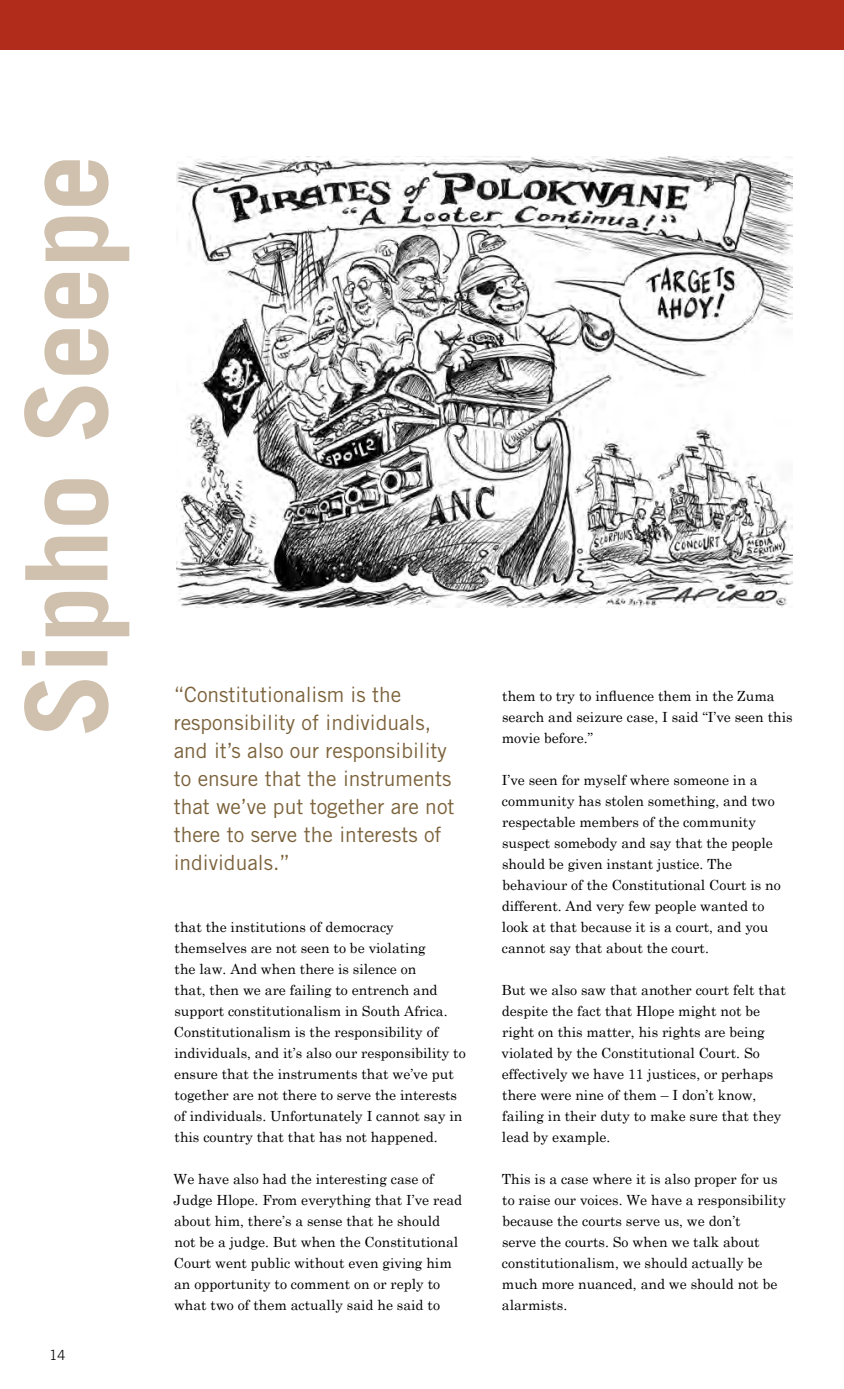
<style>
.page{position:relative;width:844px;height:1389px;background:#fff}
.page>*{position:absolute;margin:0;border:0;box-sizing:border-box;transform-origin:0 0}
.t1{font:21px/28px "Trade Gothic";color:#7b623b}
.t2{font:14px/21px "Century Schoolbook";color:#000}
.t3{font:300 14px "Trade Gothic";color:#000}
</style>
<div class="page">
<svg style="left:22px;top:160px;width:107px;height:573px"></svg>
<div style="left:0;top:0;width:843px;height:50px;background:#b12c1b"></div>
<img style="left:176px;top:156px;width:616px;height:451px">
<p class="t3" style="left:50px;top:1347px;width:17px">14</p>
<h1 class="t1" style="left:174px;top:681px;width:282px">“Constitutionalism is the responsibility of individuals, and it’s also our responsibility to ensure that the instruments that we’ve put together are not there to serve the interests of individuals.”</h1>
<p class="t2" style="left:174px;top:916px;width:293px">that the institutions of democracy themselves are not seen to be violating<br>the law. And when there is silence on<br>that, then we are failing to entrench and support constitutionalism in South Africa.<br>Constitutionalism is the responsibility of individuals, and it’s also our responsibility to ensure that the instruments that we’ve put together are not there to serve the interests of individuals. Unfortunately I cannot say in this country that that has not happened.</p>
<p class="t2" style="left:173px;top:1168px;width:290px">We have also had the interesting case of Judge Hlope. From everything that I’ve read about him, there’s a sense that he should not be a judge. But when the Constitutional Court went public without even giving him an opportunity to comment on or reply to what two of them actually said he said to</p>
<p class="t2" style="left:501px;top:685px;width:292px">them to try to influence them in the Zuma search and seizure case, I said “I’ve seen this movie before.”</p>
<p class="t2" style="left:501px;top:769px;width:280px">I’ve seen for myself where someone in a community has stolen something, and two respectable members of the community suspect somebody and say that the people should be given instant justice. The behaviour of the Constitutional Court is no different. And very few people wanted to look at that because it is a court, and you cannot say that about the court.</p>
<p class="t2" style="left:501px;top:979px;width:285px">But we also saw that another court felt that despite the fact that Hlope might not be right on this matter, his rights are being violated by the Constitutional Court. So effectively we have 11 justices, or perhaps there were nine of them – I don’t know, failing in their duty to make sure that they lead by example.</p>
<p class="t2" style="left:501px;top:1168px;width:285px">This is a case where it is also proper for us to raise our voices. We have a responsibility because the courts serve us, we don’t<br>serve the courts. So when we talk about constitutionalism, we should actually be much more nuanced, and we should not be alarmists.</p>
</div>
